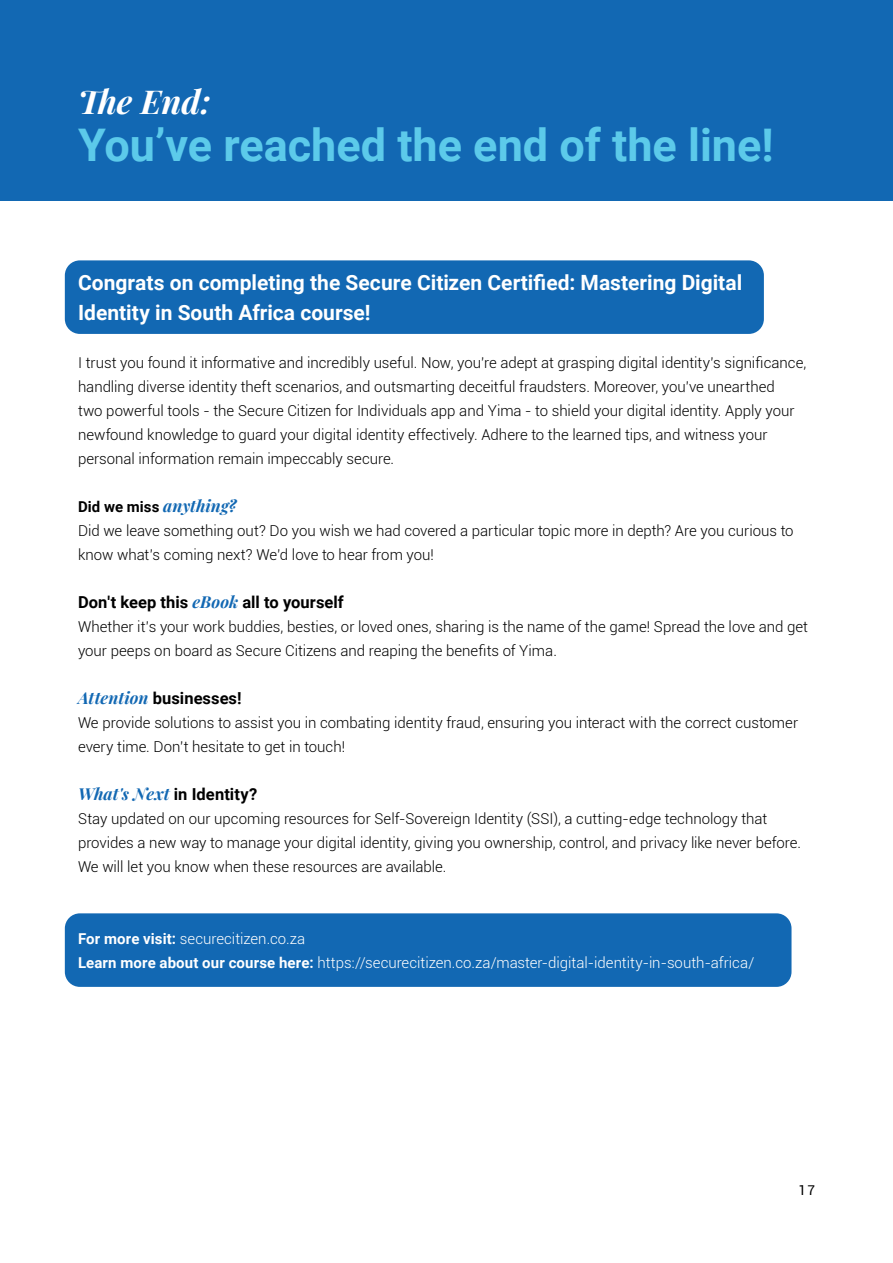
<style>
.page{position:relative;width:893px;height:1263px;background:#fff}
.page>*{position:absolute;margin:0;border:0;box-sizing:border-box;transform-origin:0 0}
.t1{font:700 45px "Roboto";color:#5ccaea}
.t2{font:italic 700 33px "Playfair Display";color:#fff}
.t3{font:700 21px/30px "Roboto";color:#fff}
.t4{font:700 16.5px "Roboto";letter-spacing:.005em;color:#000}
.t5{font:300 15px/24px "Roboto";color:#000}
.t6{font:300 15px/24px "Roboto";color:#fff}
.t7{font:13.5px "Roboto";color:#000}
.s1{font-weight:700}
.s2{font-family:"Playfair Display";font-weight:700;font-style:italic;font-size:16.5px;color:#1268b3}
.s3{font-family:"Playfair Display";font-style:italic;color:#1268b3}
</style>
<div class="page">
<div style="left:65px;top:913px;width:726px;height:74px;background:#1268b3;border-radius:15px"></div>
<div style="left:65px;top:260px;width:699px;height:74px;background:#1268b3;border-radius:15px"></div>
<div style="left:0;top:0;width:893px;height:200px;background:#1268b3"></div>
<h2 class="t2" style="left:78px;top:75px;width:134px">The End:</h2>
<h1 class="t1" style="left:78px;top:114px;width:697px">You’ve reached the end of the line!</h1>
<h3 class="t3" style="left:78px;top:267px;width:666px">Congrats on completing the Secure Citizen Certified: Mastering Digital<br>Identity in South Africa course!</h3>
<p class="t5" style="left:78px;top:350px;width:730px">I trust you found it informative and incredibly useful. Now, you're adept at grasping digital identity's significance, handling diverse identity theft scenarios, and outsmarting deceitful fraudsters. Moreover, you've unearthed<br>two powerful tools - the Secure Citizen for Individuals app and Yima - to shield your digital identity. Apply your newfound knowledge to guard your digital identity effectively. Adhere to the learned tips, and witness your personal information remain impeccably secure.</p>
<p class="t5" style="left:78px;top:494px;width:717px"><span class="s1">Did we miss</span> <span class="s2">anything?<br></span>Did we leave something out? Do you wish we had covered a particular topic more in depth? Are you curious to know what's coming next? We’d love to hear from you!</p>
<p class="t4" style="left:78px;top:591px;width:267px">Don't keep this <span class="s3">eBook</span> all to yourself</p>
<p class="t5" style="left:78px;top:614px;width:731px">Whether it's your work buddies, besties, or loved ones, sharing is the name of the game! Spread the love and get your peeps on board as Secure Citizens and reaping the benefits of Yima.</p>
<p class="t4" style="left:78px;top:687px;width:165px"><span class="s3">Attention</span> businesses!</p>
<p class="t5" style="left:78px;top:710px;width:722px">We provide solutions to assist you in combating identity fraud, ensuring you interact with the correct customer every time. Don't hesitate to get in touch!</p>
<p class="t4" style="left:78px;top:783px;width:181px"><span class="s3">What's Next</span> in Identity?</p>
<p class="t5" style="left:78px;top:806px;width:724px">Stay updated on our upcoming resources for Self-Sovereign Identity (SSI), a cutting-edge technology that provides a new way to manage your digital identity, giving you ownership, control, and privacy like never before.<br>We will let you know when these resources are available.</p>
<p class="t6" style="left:78px;top:926px;width:678px"><span class="s1">For more visit:</span> securecitizen.co.za<br><span class="s1">Learn more about our course here:</span> https://securecitizen.co.za/master-digital-identity-in-south-africa/</p>
<p class="t7" style="left:798px;top:1181px;width:18px">17</p>
</div>
